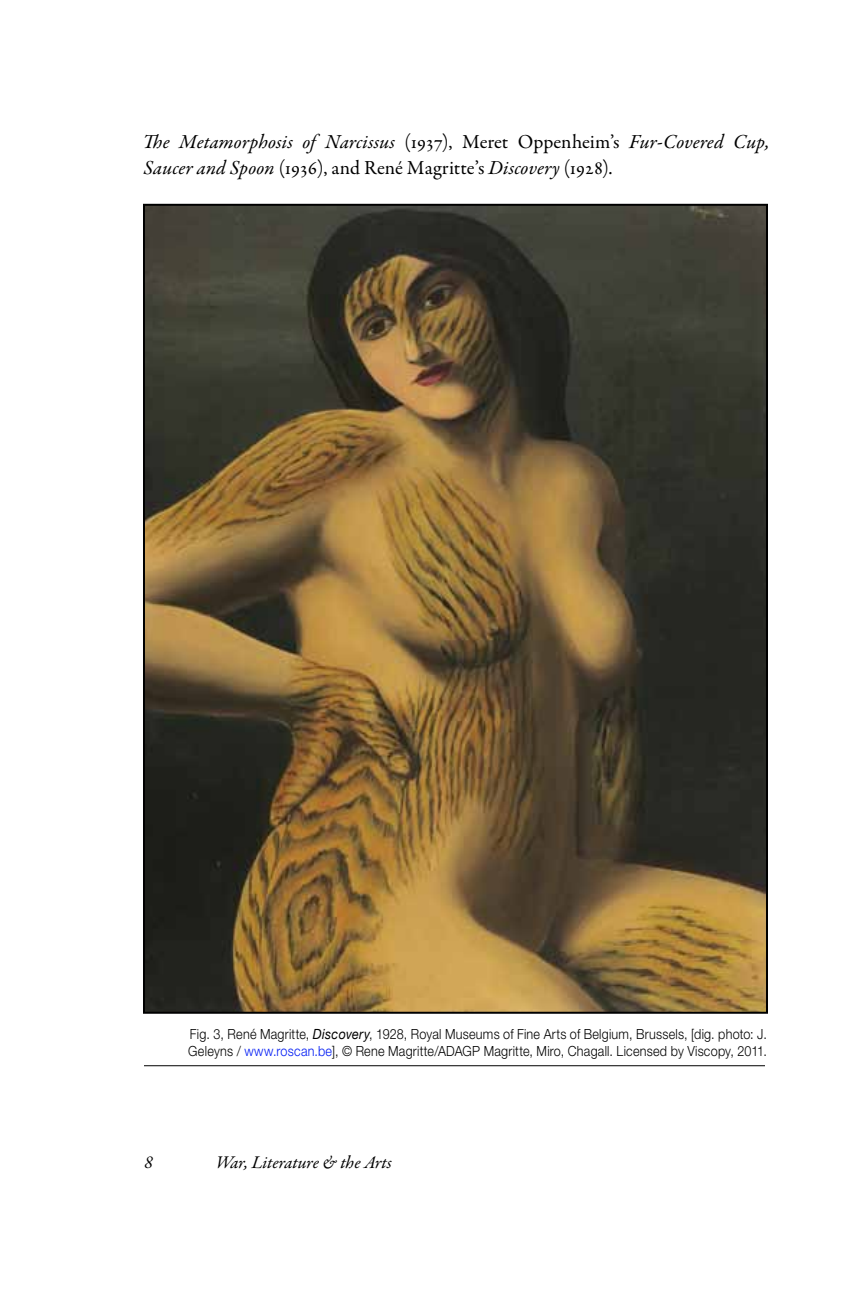
<style>
.page{position:relative;width:864px;height:1296px;background:#fff}
.page>*{position:absolute;margin:0;border:0;box-sizing:border-box;transform-origin:0 0}
.t1{font:italic 20px/25.4px "Garamond Premr Pro";letter-spacing:.005em;color:#000}
.t2{font:italic 18px "Garamond Premr Pro";letter-spacing:-.005em;color:#000}
.t3{font:300 14px/16.8px "Helvetica Neue";letter-spacing:.02em;color:#000;scale:.9 1}
.s1{font-style:normal}
.s2{font-weight:400;font-style:italic}
.s3{color:#001bf4}
</style>
<div class="page">
<hr style="left:144px;top:1065px;width:621px;height:1px;background:#000">
<img style="left:146px;top:207px;width:619px;height:804px">
<h1 class="t1" style="left:143px;top:131px;width:628px">The Metamorphosis of Narcissus <span class="s1">(1937), Meret Oppenheim’s</span> Fur-Covered Cup,<br>Saucer and Spoon <span class="s1">(1936), and René Magritte’s</span> Discovery <span class="s1">(1928).</span></h1>
<p class="t3" style="left:188px;top:1026px;width:644px">Fig. 3, René Magritte, <span class="s2">Discovery</span>, 1928, Royal Museums of Fine Arts of Belgium, Brussels, [dig. photo: J.<br>Geleyns / <span class="s3">www.roscan.be</span>], © Rene Magritte/ADAGP Magritte, Miro, Chagall. Licensed by Viscopy, 2011.</p>
<p class="t2" style="left:144px;top:1151px;width:10px">8</p>
<p class="t2" style="left:216px;top:1151px;width:178px">War, Literature &amp; the Arts</p>
</div>
